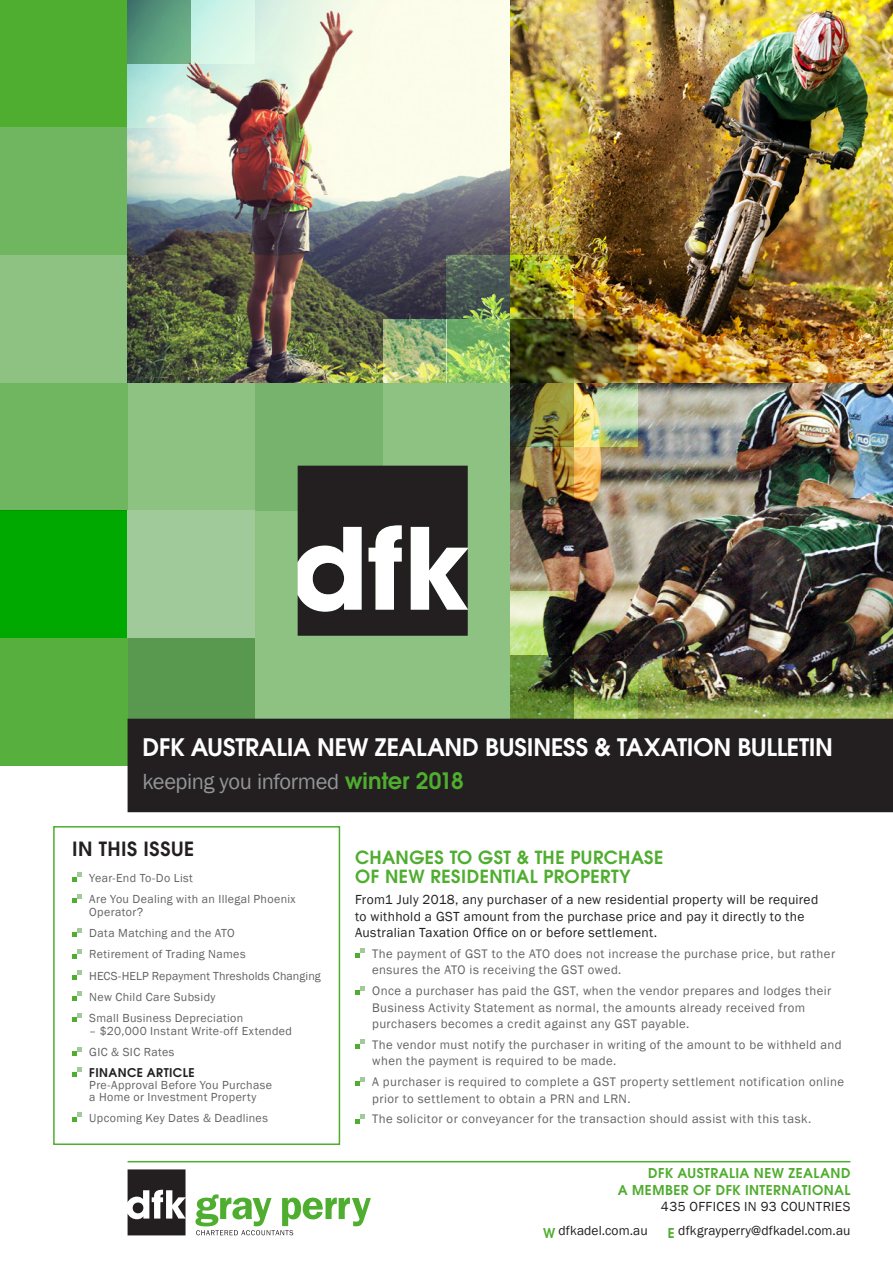
<style>
.page{position:relative;width:893px;height:1263px;background:#fff}
.page>*{position:absolute;margin:0;border:0;box-sizing:border-box;transform-origin:0 0}
.t1{font:600 24px "Avant Garde LT";letter-spacing:-.01em;color:#fff}
.t2{font:22.5px "Franklin Gothic";letter-spacing:-.02em;color:#939598}
._2015_DFK-Header{font:600 19.5px "Avant Garde LT";letter-spacing:.03em;color:#231f20}
._2015_DFK-Header-2{font:600 18px/19.5px "Avant Garde LT";letter-spacing:.02em;color:#4fad2f}
._2015_DFK-BodyCopy-R{font:13.5px/16.5px "Franklin Gothic";letter-spacing:.025em;color:#231f20}
.t3{font:600 13.5px/16.5px "Avant Garde LT";letter-spacing:.035em;color:#4fad2f;text-align:right}
._2015_DFK-BodyCopy-R-2{font:13.5px "Franklin Gothic";letter-spacing:.005em;color:#231f20}
._2015_DFK-BodyCopy-L{font:12.75px/16.5px "Franklin Gothic";letter-spacing:.035em;color:#636366}
.DFK-In_This_Issue{font:12px/12px "Franklin Gothic";letter-spacing:.03em;color:#636366}
.DFK-In_This_Issue-2{font:12px "Franklin Gothic";letter-spacing:.01em;color:#636366}
.s1{font-family:"Avant Garde LT";font-weight:600;color:#4fad2f}
.s2{font-family:"Avant Garde LT";font-weight:600;color:#231f20}
.s3{font-family:"Franklin Gothic";font-weight:400;color:#231f20}
</style>
<div class="page">
<svg style="left:195px;top:1194px;width:176px;height:41px"></svg>
<svg style="left:128px;top:1169px;width:58px;height:66px"></svg>
<div style="left:133px;top:1202px;width:10px;height:11px;background:#231f20;border-radius:50%"></div>
<div style="left:0;top:0;width:893px;height:765px;background:#8dc283"></div>
<img style="left:510px;top:383px;width:383px;height:336px">
<div style="left:0;top:383px;width:128px;height:127px;background:#70b660"></div>
<div style="left:0;top:510px;width:128px;height:128px;background:#00a900"></div>
<div style="left:128px;top:638px;width:127px;height:127px;background:#59994f"></div>
<div style="left:255px;top:383px;width:128px;height:127px;background:#78b36d"></div>
<div style="left:128px;top:510px;width:127px;height:128px;background:#a1ca9a"></div>
<div style="left:0;top:638px;width:128px;height:127px;background:#57af3d"></div>
<div style="left:0;top:0;width:128px;height:128px;background:#4fad2f"></div>
<div style="left:0;top:128px;width:128px;height:127px;background:#70b660"></div>
<svg style="left:298px;top:466px;width:170px;height:170px;background:#605d5d"></svg>
<div style="left:128px;top:719px;width:765px;height:93px;background:#231f20"></div>
<hr style="left:128px;top:1161px;width:722px;height:1px;background:#4fad2f">
<img style="left:128px;top:0;width:382px;height:383px">
<img style="left:510px;top:0;width:383px;height:383px">
<svg style="left:355px;top:948px;width:9px;height:10px"></svg>
<svg style="left:355px;top:986px;width:9px;height:9px"></svg>
<svg style="left:355px;top:1039px;width:9px;height:10px"></svg>
<svg style="left:355px;top:1077px;width:9px;height:9px"></svg>
<svg style="left:355px;top:1114px;width:9px;height:9px"></svg>
<svg style="left:72px;top:872px;width:10px;height:10px"></svg>
<svg style="left:72px;top:894px;width:10px;height:9px"></svg>
<svg style="left:72px;top:928px;width:10px;height:9px"></svg>
<svg style="left:72px;top:949px;width:10px;height:9px"></svg>
<svg style="left:72px;top:970px;width:10px;height:10px"></svg>
<svg style="left:72px;top:991px;width:10px;height:10px"></svg>
<svg style="left:72px;top:1013px;width:10px;height:9px"></svg>
<svg style="left:72px;top:1047px;width:10px;height:9px"></svg>
<svg style="left:72px;top:1067px;width:10px;height:10px"></svg>
<svg style="left:72px;top:1113px;width:10px;height:9px"></svg>
<div style="left:53px;top:826px;width:287px;height:319px;border:2px solid #4fad2f"></div>
<img style="left:510px;top:655px;width:64px;height:64px">
<svg style="left:510px;top:591px;width:64px;height:64px;background:#849166"></svg>
<img style="left:574px;top:655px;width:64px;height:64px">
<svg style="left:510px;top:319px;width:64px;height:64px;background:#393e14"></svg>
<img style="left:510px;top:255px;width:64px;height:64px">
<img style="left:574px;top:319px;width:64px;height:64px">
<svg style="left:446px;top:319px;width:64px;height:64px;background:#8dc269"></svg>
<svg style="left:446px;top:255px;width:64px;height:64px;background:#586a57"></svg>
<img style="left:383px;top:319px;width:63px;height:64px">
<img style="left:510px;top:383px;width:64px;height:63px">
<img style="left:574px;top:383px;width:64px;height:63px">
<img style="left:510px;top:446px;width:64px;height:64px">
<svg style="left:128px;top:0;width:63px;height:64px;background:#5a9b7d"></svg>
<div style="left:191px;top:0;width:64px;height:64px;background:linear-gradient(to right,#c6f2e6,#e1f9e9)"></div>
<svg style="left:128px;top:64px;width:63px;height:64px;background:#c8ebe1"></svg>
<p class="t1" style="left:142px;top:731px;width:692px">DFK AUSTRALIA NEW ZEALAND BUSINESS &amp; TAXATION BULLETIN</p>
<p class="t2" style="left:142px;top:767px;width:323px">keeping you informed <span class="s1">winter 2018</span></p>
<p class="_2015_DFK-Header" style="left:72px;top:836px;width:124px">IN THIS ISSUE</p>
<p class="DFK-In_This_Issue" style="left:89px;top:872px;width:105px">Year-End To-Do List</p>
<p class="DFK-In_This_Issue" style="left:89px;top:893px;width:208px;line-height:12.8px">Are You Dealing with an Illegal Phoenix<br>Operator?</p>
<p class="DFK-In_This_Issue" style="left:89px;top:927px;width:147px">Data Matching and the ATO</p>
<p class="DFK-In_This_Issue" style="left:89px;top:949px;width:158px">Retirement of Trading Names</p>
<p class="DFK-In_This_Issue-2" style="left:89px;top:968px;width:233px">HECS-HELP Repayment Thresholds Changing</p>
<p class="DFK-In_This_Issue" style="left:89px;top:991px;width:128px">New Child Care Subsidy</p>
<p class="DFK-In_This_Issue" style="left:89px;top:1012px;width:155px">Small Business Depreciation</p>
<p class="DFK-In_This_Issue" style="left:89px;top:1025px;width:204px">– $20,000 Instant Write-off Extended</p>
<p class="DFK-In_This_Issue" style="left:89px;top:1046px;width:87px">GIC &amp; SIC Rates</p>
<p class="DFK-In_This_Issue" style="left:89px;top:1067px;width:184px"><span class="s2">FINANCE ARTICLE<br></span>Pre-Approval Before You Purchase a Home or Investment Property</p>
<p class="DFK-In_This_Issue" style="left:89px;top:1112px;width:180px">Upcoming Key Dates &amp; Deadlines</p>
<p class="_2015_DFK-Header-2" style="left:355px;top:847px;width:310px">CHANGES TO GST &amp; THE PURCHASE<br>OF NEW RESIDENTIAL PROPERTY</p>
<p class="_2015_DFK-BodyCopy-R" style="left:355px;top:892px;width:465px">From1 July 2018, any purchaser of a new residential property will be required to withhold a GST amount from the purchase price and pay it directly to the<br>Australian Taxation Office on or before settlement.</p>
<p class="_2015_DFK-BodyCopy-L" style="left:372px;top:945px;width:465px">The payment of GST to the ATO does not increase the purchase price, but rather ensures the ATO is receiving the GST owed.</p>
<p class="_2015_DFK-BodyCopy-L" style="left:372px;top:983px;width:461px">Once a purchaser has paid the GST, when the vendor prepares and lodges their<br>Business Activity Statement as normal, the amounts already received from purchasers becomes a credit against any GST payable.</p>
<p class="_2015_DFK-BodyCopy-L" style="left:372px;top:1037px;width:471px">The vendor must notify the purchaser in writing of the amount to be withheld and when the payment is required to be made.</p>
<p class="_2015_DFK-BodyCopy-L" style="left:372px;top:1074px;width:473px">A purchaser is required to complete a GST property settlement notification online prior to settlement to obtain a PRN and LRN.</p>
<p class="_2015_DFK-BodyCopy-L" style="left:372px;top:1111px;width:441px">The solicitor or conveyancer for the transaction should assist with this task.</p>
<p class="t3" style="left:618px;top:1165px;width:234px">DFK AUSTRALIA NEW ZEALAND<br>A MEMBER OF DFK INTERNATIONAL<br><span class="s3">435 OFFICES IN 93 COUNTRIES</span></p>
<p class="_2015_DFK-BodyCopy-R-2" style="left:543px;top:1222px;width:106px"><span class="s1">W</span> dfkadel.com.au</p>
<p class="_2015_DFK-BodyCopy-R" style="left:668px;top:1223px;width:184px"><span class="s1">E</span> dfkgrayperry@dfkadel.com.au</p>
</div>
